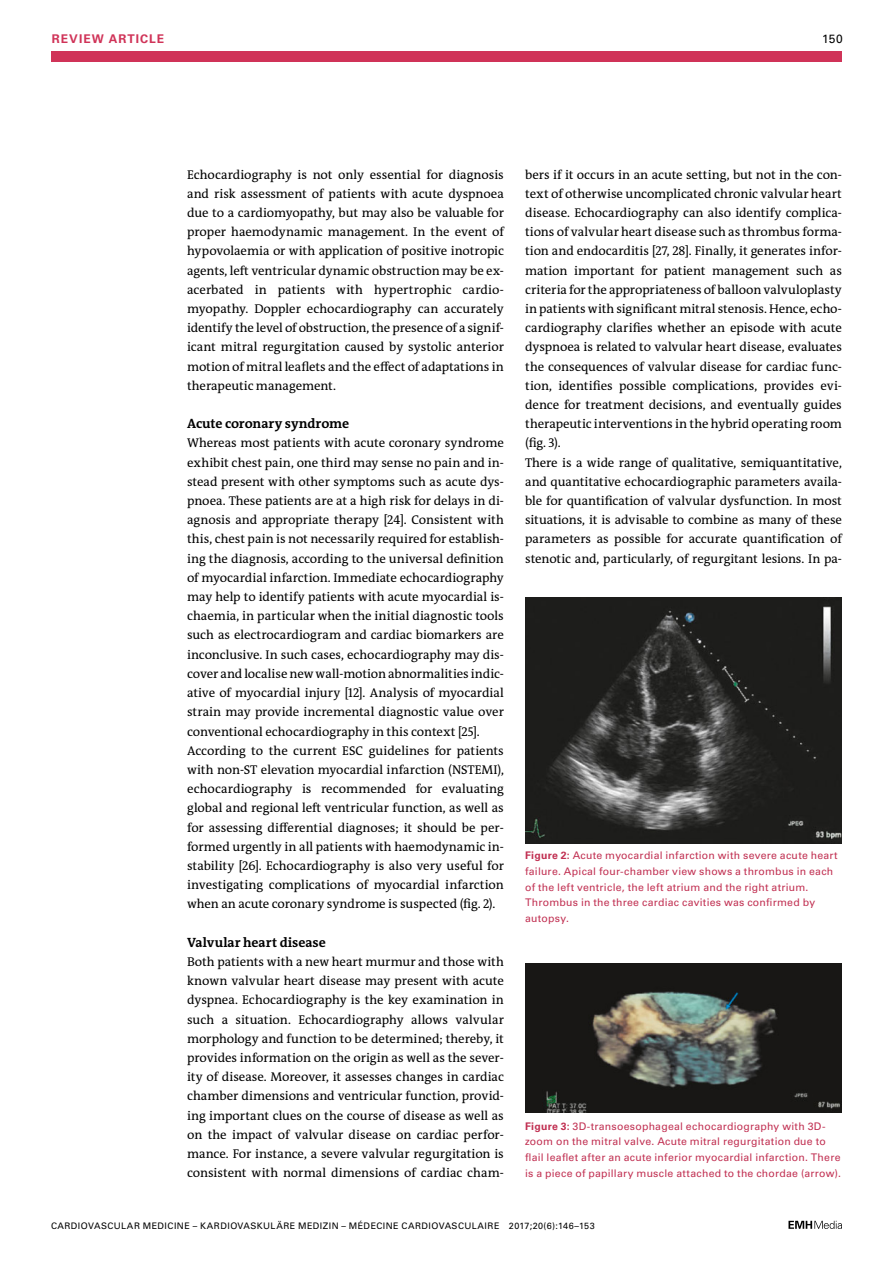
<style>
.page{position:relative;width:893px;height:1263px;background:#fff}
.page>*{position:absolute;margin:0;border:0;box-sizing:border-box;transform-origin:0 0}
.t1{font:700 13.5px "The Antiqua B W7";letter-spacing:-.005em;color:#000}
.t2{font:12.75px/19.2px "The Antiqua B W5 Plain";letter-spacing:-.005em;color:#000;text-align:justify}
.t3{font:700 12px "Univers LT Std";color:#d03358}
.t4{font:12px "Univers LT Std";color:#000}
.t5{font:10.5px/15.8px "Univers LT Std";letter-spacing:.02em;color:#c13052}
.t6{font:9px "Univers LT Std";letter-spacing:.05em;color:#000}
.s1{font-weight:700}
</style>
<div class="page">
<div style="left:51px;top:51px;width:791px;height:11px;background:#d03358"></div>
<svg style="left:788px;top:1221px;width:54px;height:8px"></svg>
<img style="left:525px;top:597px;width:317px;height:246px">
<img style="left:525px;top:963px;width:317px;height:150px">
<p class="t3" style="left:52px;top:31px;width:19px">REVIEW</p>
<p class="t3" style="left:109px;top:31px;width:9px">ARTICLE</p>
<p class="t4" style="left:822px;top:31px;width:22px">150</p>
<p class="t2" style="left:187px;top:165px;width:318px">Echocardiography is not only essential for diagnosis and risk assessment of patients with acute dyspnoea due to a cardiomyopathy, but may also be valuable for proper haemodynamic management. In the event of hypovolaemia or with application of positive inotropic agents, left ventricular dynamic obstruction may be ex&shy;acerbated in patients with hypertrophic cardio&shy;myopathy. Doppler echocardiography can accurately identify the level of obstruction, the presence of a signif&shy;icant mitral regurgitation caused by systolic anterior motion of mitral leaflets and the effect of adaptations in therapeutic management.</p>
<p class="t1" style="left:187px;top:415px;width:163px">Acute coronary syndrome</p>
<p class="t2" style="left:187px;top:434px;width:318px;text-align:left">Whereas most patients with acute coronary syndrome exhibit chest pain, one third may sense no pain and in&shy;stead present with other symptoms such as acute dys&shy;pnoea. These patients are at a high risk for delays in di&shy;agnosis and appropriate therapy [24]. Consistent with this, chest pain is not necessarily required for establish&shy;ing the diagnosis, according to the universal definition of myocardial infarction. Immediate echocardiography may help to identify patients with acute myocardial is&shy;chaemia, in particular when the initial diagnostic tools such as electrocardiogram and cardiac biomarkers are inconclusive. In such cases, echocardiography may dis&shy;cover and localise new wall-motion abnormalities indic&shy;ative of myocardial injury [12]. Analysis of myocardial strain may provide incremental diagnostic value over conventional echocardiography in this context [25].<br>According to the current ESC guidelines for patients with non-ST elevation myocardial infarction (NSTEMI), echocardiography is recommended for evaluating global and regional left ventricular function, as well as for assessing differential diagnoses; it should be per&shy;formed urgently in all patients with haemodynamic in&shy;stability [26]. Echocardiography is also very useful for investigating complications of myocardial infarction when an acute coronary syndrome is suspected (fig. 2).</p>
<p class="t1" style="left:187px;top:933px;width:140px">Valvular heart disease</p>
<p class="t2" style="left:187px;top:952px;width:318px">Both patients with a new heart murmur and those with known valvular heart disease may present with acute dyspnea. Echocardiography is the key examination in such a situation. Echocardiography allows valvular morphology and function to be determined; thereby, it provides information on the origin as well as the sever&shy;ity of disease. Moreover, it assesses changes in cardiac chamber dimensions and ventricular function, provid&shy;ing important clues on the course of disease as well as on the impact of valvular disease on cardiac perfor&shy;mance. For instance, a severe valvular regurgitation is consistent with normal dimensions of cardiac cham-</p>
<p class="t2" style="left:525px;top:165px;width:318px;text-align:left">bers if it occurs in an acute setting, but not in the con&shy;text of otherwise uncomplicated chronic valvular heart disease. Echocardiography can also identify complica&shy;tions of valvular heart disease such as thrombus forma&shy;tion and endocarditis [27, 28]. Finally, it generates infor&shy;mation important for patient management such as criteria for the appropriateness of balloon valvuloplasty in patients with significant mitral stenosis. Hence, echo&shy;cardiography clarifies whether an episode with acute dyspnoea is related to valvular heart disease, evaluates the consequences of valvular disease for cardiac func&shy;tion, identifies possible complications, provides evi&shy;dence for treatment decisions, and eventually guides therapeutic interventions in the hybrid operating room (fig. 3).<br>There is a wide range of qualitative, semiquantitative, and quantitative echocardiographic parameters availa&shy;ble for quantification of valvular dysfunction. In most situations, it is advisable to combine as many of these parameters as possible for accurate quantification of stenotic and, particularly, of regurgitant lesions. In pa-</p>
<p class="t5" style="left:525px;top:848px;width:314px"><span class="s1">FIGURE 2:</span> Acute myocardial infarction with severe acute heart failure. Apical four-chamber view shows a thrombus in each of the left ventricle, the left atrium and the right atrium.<br>Thrombus in the three cardiac cavities was confirmed by autopsy.</p>
<p class="t5" style="left:525px;top:1118px;width:317px"><span class="s1">FIGURE 3:</span> 3D-transoesophageal echocardiography with 3D&shy;zoom on the mitral valve. Acute mitral regurgitation due to flail leaflet after an acute inferior myocardial infarction. There is a piece of papillary muscle attached to the chordae (arrow).</p>
<p class="t6" style="left:51px;top:1220px;width:545px">CARDIOVASCULAR MEDICINE – KARDIOVASKULÄRE MEDIZIN – MÉDECINE CARDIOVASCULAIRE 2017;20(6):146–153</p>
</div>
